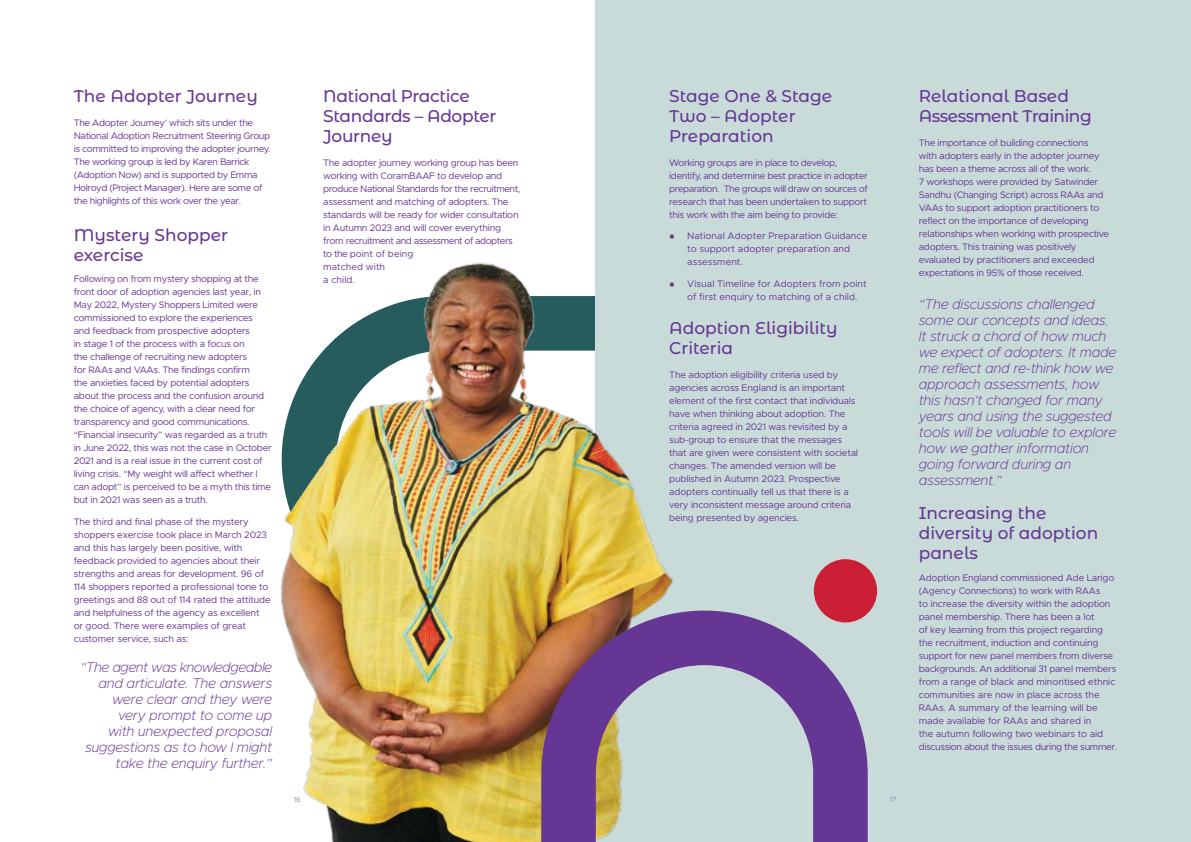
<style>
.page{position:relative;width:1191px;height:842px;background:#fff}
.page>*{position:absolute;margin:0;border:0;box-sizing:border-box;transform-origin:0 0}
.Heading_2{font:500 17px/20px "Montserrat Alternates";color:#663695}
.Paragraph_Style_1{font:500 17px/20px "Montserrat Alternates";color:#663695}
.Paragraph_Style_1-2{font:500 17px/20px "Montserrat Alternates";letter-spacing:-.02em;color:#663695}
.Heading_2-2{font:500 17px/20px "Montserrat Alternates";letter-spacing:-.025em;color:#663695}
.Paragraph_Style_1-3{font:italic 200 14px/16px "Metropolis";letter-spacing:-.02em;color:#663695;text-align:right}
.Paragraph_Style_1-4{font:9.5px/13px "Metropolis";letter-spacing:-.03em;color:#663695}
.Paragraph_Style_1-5{font:9.5px/13px "Metropolis";color:#663695}
.t1{font:7px "Metropolis";color:#9579b7}
.s1{font-family:"Montserrat Alternates";font-weight:500}
</style>
<div class="page">
<div style="left:595px;top:0;width:596px;height:842px;background:#c9dbd9"></div>
<img style="left:280px;top:262px;width:393px;height:580px">
<div style="left:814px;top:559px;width:63px;height:63px;background:#cb1f36;border-radius:50%"></div>
<svg style="left:541px;top:611px;width:326px;height:231px"></svg>
<h1 class="Heading_2" style="left:74px;top:85px;width:186px">The Adopter Journey</h1>
<p class="Paragraph_Style_1-4" style="left:74px;top:116px;width:198px">The Adopter Journey’ which sits under the National Adoption Recruitment Steering Group is committed to improving the adopter journey.<br>The working group is led by Karen Barrick (Adoption Now) and is supported by Emma Holroyd (Project Manager). Here are some of the highlights of this work over the year.</p>
<p class="Paragraph_Style_1" style="left:74px;top:224px;width:156px">Mystery Shopper exercise</p>
<p class="Paragraph_Style_1-4" style="left:74px;top:273px;width:200px">Following on from mystery shopping at the front door of adoption agencies last year, in May 2022, Mystery Shoppers Limited were commissioned to explore the experiences and feedback from prospective adopters<br>in stage 1 of the process with a focus on<br>the challenge of recruiting new adopters<br>for RAAs and VAAs. The findings confirm<br>the anxieties faced by potential adopters about the process and the confusion around the choice of agency, with a clear need for transparency and good communications. “Financial insecurity” was regarded as a truth in June 2022, this was not the case in October 2021 and is a real issue in the current cost of living crisis. “My weight will affect whether I can adopt” is perceived to be a myth this time but in 2021 was seen as a truth.</p>
<p class="Paragraph_Style_1-4" style="left:74px;top:515px;width:198px">The third and final phase of the mystery shoppers exercise took place in March 2023 and this has largely been positive, with feedback provided to agencies about their strengths and areas for development. 96 of 114 shoppers reported a professional tone to greetings and 88 out of 114 rated the attitude and helpfulness of the agency as excellent or good. There were examples of great customer service, such as:</p>
<p class="Paragraph_Style_1-3" style="left:80px;top:659px;width:193px">“The agent was knowledgeable and articulate. The answers were clear and they were<br>very prompt to come up<br>with unexpected proposal suggestions as to how I might take the enquiry further.”</p>
<p class="Paragraph_Style_1-2" style="left:323px;top:85px;width:175px">National Practice<br>Standards – Adopter<br>Journey</p>
<p class="Paragraph_Style_1-4" style="left:323px;top:156px;width:198px">The adopter journey working group has been working with CoramBAAF to develop and produce National Standards for the recruitment, assessment and matching of adopters. The standards will be ready for wider consultation in Autumn 2023 and will cover everything from recruitment and assessment of adopters to the point of being<br>matched with<br>a child.</p>
<h1 class="Heading_2" style="left:669px;top:85px;width:165px">Stage One &amp; Stage<br>Two – Adopter<br>Preparation</h1>
<p class="Paragraph_Style_1-4" style="left:669px;top:156px;width:200px">Working groups are in place to develop, identify, and determine best practice in adopter preparation. The groups will draw on sources of research that has been undertaken to support this work with the aim being to provide:</p>
<p class="Paragraph_Style_1-5" style="left:687px;top:230px;width:182px;text-indent:-18px"><span class="s1">■</span> National Adopter Preparation Guidance to support adopter preparation and assessment.</p>
<p class="Paragraph_Style_1-5" style="left:687px;top:277px;width:181px;text-indent:-18px"><span class="s1">■</span> Visual Timeline for Adopters from point of first enquiry to matching of a child.</p>
<h1 class="Heading_2" style="left:669px;top:317px;width:170px">Adoption Eligibility<br>Criteria</h1>
<p class="Paragraph_Style_1-4" style="left:669px;top:369px;width:190px">The adoption eligibility criteria used by agencies across England is an important element of the first contact that individuals have when thinking about adoption. The criteria agreed in 2021 was revisited by a sub-group to ensure that the messages that are given were consistent with societal changes. The amended version will be published in Autumn 2023. Prospective adopters continually tell us that there is a very inconsistent message around criteria being presented by agencies.</p>
<p class="t1" style="left:294px;top:795px;width:8px">16</p>
<p class="t1" style="left:889px;top:795px;width:8px">17</p>
<h1 class="Heading_2-2" style="left:918px;top:85px;width:174px">Relational Based<br>Assessment Training</h1>
<p class="Paragraph_Style_1-4" style="left:918px;top:136px;width:192px">The importance of building connections with adopters early in the adopter journey has been a theme across all of the work.<br>7 workshops were provided by Satwinder Sandhu (Changing Script) across RAAs and VAAs to support adoption practitioners to reflect on the importance of developing relationships when working with prospective adopters. This training was positively evaluated by practitioners and exceeded expectations in 95% of those received.</p>
<p class="Paragraph_Style_1-3" style="left:918px;top:296px;width:199px;text-align:left">“The discussions challenged some our concepts and ideas.<br>It struck a chord of how much we expect of adopters. It made me reflect and re-think how we approach assessments, how this hasn’t changed for many years and using the suggested tools will be valuable to explore how we gather information going forward during an assessment.”</p>
<p class="Paragraph_Style_1" style="left:918px;top:502px;width:181px">Increasing the diversity of adoption panels</p>
<p class="Paragraph_Style_1-4" style="left:918px;top:571px;width:200px">Adoption England commissioned Ade Larigo (Agency Connections) to work with RAAs<br>to increase the diversity within the adoption panel membership. There has been a lot<br>of key learning from this project regarding the recruitment, induction and continuing support for new panel members from diverse backgrounds. An additional 31 panel members from a range of black and minoritised ethnic communities are now in place across the RAAs. A summary of the learning will be made available for RAAs and shared in<br>the autumn following two webinars to aid discussion about the issues during the summer.</p>
</div>
